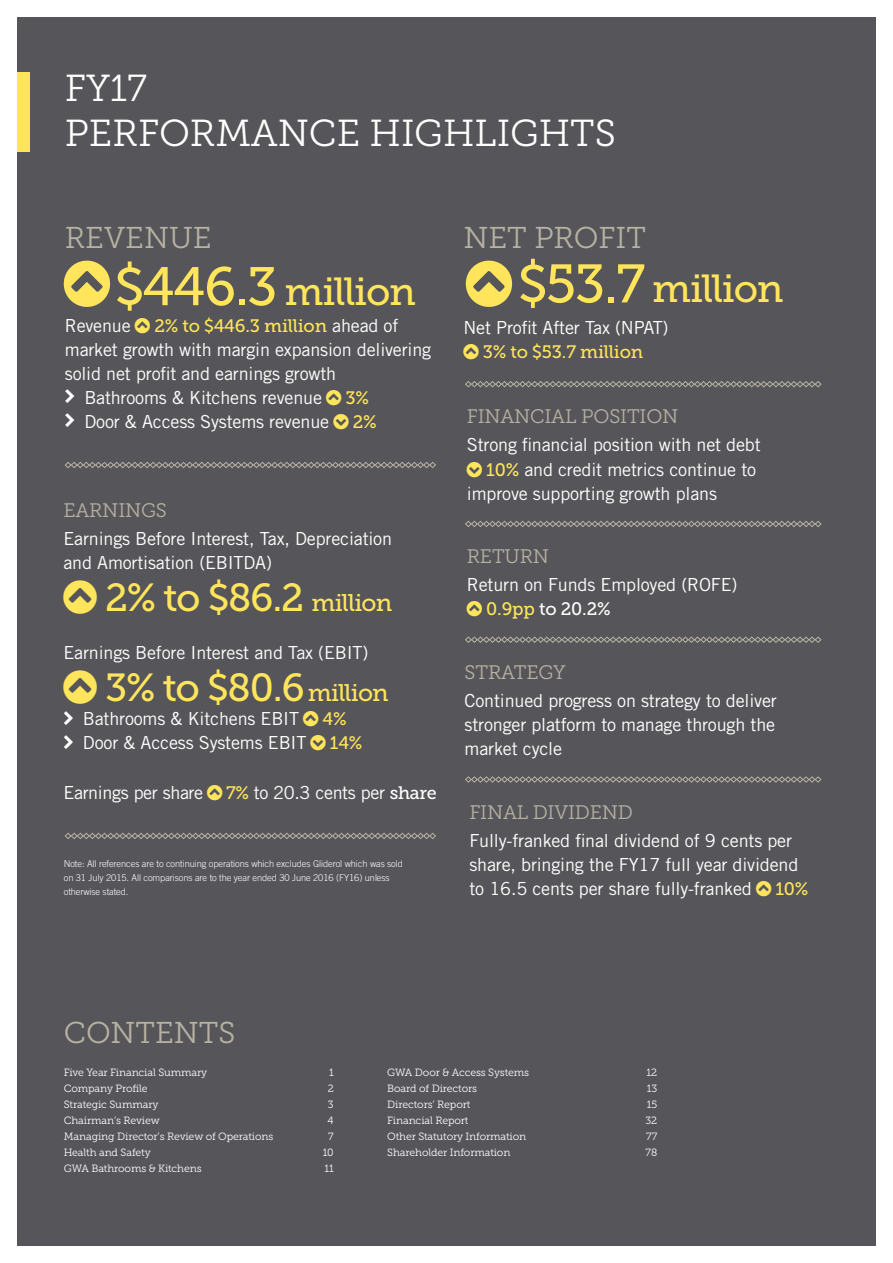
<style>
.page{position:relative;width:893px;height:1263px;background:#fff}
.page>*{position:absolute;margin:0;border:0;box-sizing:border-box;transform-origin:0 0}
.t1{font:39px "Museo Slab 500";letter-spacing:-.03em;color:#ffe55b}
.t2{font:37.5px/45px "Museo Slab 300";color:#fff}
.t3{font:30px "Museo Slab 300";color:#b6b2a3}
.t4{font:19.5px "Museo Slab 300";letter-spacing:-.01em;color:#b6b2a3}
.t5{font:18px/24px "Trade Gothic LT Std";letter-spacing:-.01em;color:#fff}
.t6{font:18px "Museo Slab 500";letter-spacing:-.01em;color:#ffe55b}
.t7{font:18px "Museo Slab 500";letter-spacing:-.01em;color:#fff}
.t8{font:10.5px "Museo Slab 300";letter-spacing:-.01em;color:#fff}
.t9{font:300 9.3px/14.1px "Trade Gothic LT Std";letter-spacing:-.01em;color:#fff}
.s1{font-size:54px}
.s2{font-family:"Trade Gothic LT Std";color:#fff}
.s3{font-size:24px}
.s4{font-family:"Museo Slab 500";color:#ffe55b}
.s5{font-family:"Museo Slab 500"}
.s6{color:#ffe55b}
</style>
<div class="page">
<div style="left:17px;top:17px;width:859px;height:1229px;background:#56565a"></div>
<svg style="left:65px;top:462px;width:371px;height:6px"></svg>
<svg style="left:465px;top:381px;width:357px;height:6px"></svg>
<svg style="left:465px;top:776px;width:357px;height:7px"></svg>
<svg style="left:465px;top:521px;width:357px;height:6px"></svg>
<svg style="left:465px;top:636px;width:357px;height:7px"></svg>
<div style="left:17px;top:72px;width:13px;height:80px;background:#ffe55b"></div>
<svg style="left:65px;top:832px;width:371px;height:7px"></svg>
<h2 class="t2" style="left:65px;top:65px;width:553px">FY17<br>PERFORMANCE HIGHLIGHTS</h2>
<h3 class="t3" style="left:65px;top:222px;width:148px">REVENUE</h3>
<h1 class="t1" style="left:115px;top:270px;width:303px"><span class="s1">$446.3</span> million</h1>
<p class="t5" style="left:65px;top:313px;width:67px">Revenue</p>
<p class="t6" style="left:154px;top:315px;width:246px">2% to $446.3 million <span class="s2">ahead of</span></p>
<p class="t5" style="left:65px;top:337px;width:368px">market growth with margin expansion delivering</p>
<p class="t5" style="left:65px;top:361px;width:273px">solid net profit and earnings growth</p>
<p class="t5" style="left:84px;top:385px;width:239px">Bathrooms &amp; Kitchens revenue</p>
<p class="t6" style="left:346px;top:387px;width:25px">3%</p>
<p class="t5" style="left:84px;top:409px;width:246px">Door &amp; Access Systems revenue</p>
<p class="t6" style="left:353px;top:411px;width:25px">2%</p>
<p class="t4" style="left:63px;top:500px;width:105px">EARNINGS</p>
<p class="t5" style="left:63px;top:527px;width:330px">Earnings Before Interest, Tax, Depreciation and Amortisation (EBITDA)</p>
<h1 class="t1" style="left:105px;top:576px;width:289px">2% to $86.2 <span class="s3">million</span></h1>
<p class="t5" style="left:63px;top:640px;width:306px">Earnings Before Interest and Tax (EBIT)</p>
<h1 class="t1" style="left:105px;top:666px;width:285px">3% to $80.6 <span class="s3">million</span></h1>
<p class="t5" style="left:83px;top:706px;width:218px">Bathrooms &amp; Kitchens EBIT</p>
<p class="t6" style="left:323px;top:709px;width:26px">4%</p>
<p class="t5" style="left:83px;top:730px;width:225px">Door &amp; Access Systems EBIT</p>
<p class="t6" style="left:330px;top:733px;width:34px">14%</p>
<p class="t5" style="left:63px;top:780px;width:141px">Earnings per share</p>
<p class="t5" style="left:226px;top:780px;width:212px"><span class="s4">7%</span> to 20.3 cents per <span class="s5">share</span></p>
<p class="t9" style="left:64px;top:856px;width:341px">Note: All references are to continuing operations which excludes Gliderol which was sold on 31 July 2015. All comparisons are to the year ended 30 June 2016 (FY16) unless otherwise stated.</p>
<h3 class="t3" style="left:463px;top:222px;width:184px">NET PROFIT</h3>
<h1 class="t1" style="left:518px;top:267px;width:267px"><span class="s1">$53.7</span> million</h1>
<p class="t5" style="left:463px;top:315px;width:207px">Net Profit After Tax (NPAT)</p>
<p class="t6" style="left:483px;top:342px;width:162px">3% to $53.7 million</p>
<p class="t4" style="left:467px;top:406px;width:213px">FINANCIAL POSITION</p>
<p class="t5" style="left:467px;top:433px;width:295px">Strong financial position with net debt</p>
<p class="t5" style="left:486px;top:457px;width:271px"><span class="s4">10%</span> and credit metrics continue to</p>
<p class="t5" style="left:467px;top:481px;width:252px">improve supporting growth plans</p>
<p class="t4" style="left:467px;top:546px;width:84px">RETURN</p>
<p class="t5" style="left:467px;top:573px;width:272px">Return on Funds Employed (ROFE)</p>
<p class="t7" style="left:486px;top:599px;width:126px"><span class="s6">0.9pp</span> to 20.2%</p>
<p class="t4" style="left:465px;top:661px;width:103px">STRATEGY</p>
<p class="t5" style="left:465px;top:688px;width:314px;text-align:justify">Continued progress on strategy to deliver stronger platform to manage through the market cycle</p>
<p class="t4" style="left:469px;top:801px;width:165px">FINAL DIVIDEND</p>
<p class="t5" style="left:469px;top:828px;width:330px">Fully-franked final dividend of 9 cents per share, bringing the FY17 full year dividend to 16.5 cents per share fully-franked</p>
<p class="t6" style="left:775px;top:879px;width:34px">10%</p>
<h3 class="t3" style="left:64px;top:1016px;width:173px">CONTENTS</h3>
<p class="t8" style="left:64px;top:1066px;width:145px">Five Year Financial Summary</p>
<p class="t8" style="left:329px;top:1066px;width:6px">1</p>
<p class="t8" style="left:64px;top:1082px;width:85px">Company Profile</p>
<p class="t8" style="left:328px;top:1082px;width:8px">2</p>
<p class="t8" style="left:64px;top:1098px;width:96px">Strategic Summary</p>
<p class="t8" style="left:328px;top:1098px;width:7px">3</p>
<p class="t8" style="left:64px;top:1114px;width:97px">Chairman’s Review</p>
<p class="t8" style="left:328px;top:1114px;width:8px">4</p>
<p class="t8" style="left:64px;top:1130px;width:211px">Managing Director’s Review of Operations</p>
<p class="t8" style="left:328px;top:1130px;width:7px">7</p>
<p class="t8" style="left:64px;top:1146px;width:88px">Health and Safety</p>
<p class="t8" style="left:323px;top:1146px;width:13px">10</p>
<p class="t8" style="left:64px;top:1162px;width:139px">GWA Bathrooms &amp; Kitchens</p>
<p class="t8" style="left:324px;top:1162px;width:11px">11</p>
<p class="t8" style="left:387px;top:1066px;width:143px">GWA Door &amp; Access Systems</p>
<p class="t8" style="left:647px;top:1066px;width:12px">12</p>
<p class="t8" style="left:387px;top:1082px;width:91px">Board of Directors</p>
<p class="t8" style="left:647px;top:1082px;width:12px">13</p>
<p class="t8" style="left:387px;top:1098px;width:85px">Directors’ Report</p>
<p class="t8" style="left:647px;top:1098px;width:12px">15</p>
<p class="t8" style="left:387px;top:1114px;width:83px">Financial Report</p>
<p class="t8" style="left:645px;top:1114px;width:13px">32</p>
<p class="t8" style="left:387px;top:1130px;width:140px">Other Statutory Information</p>
<p class="t8" style="left:646px;top:1130px;width:13px">77</p>
<p class="t8" style="left:387px;top:1146px;width:125px">Shareholder Information</p>
<p class="t8" style="left:645px;top:1146px;width:13px">78</p>
</div>
